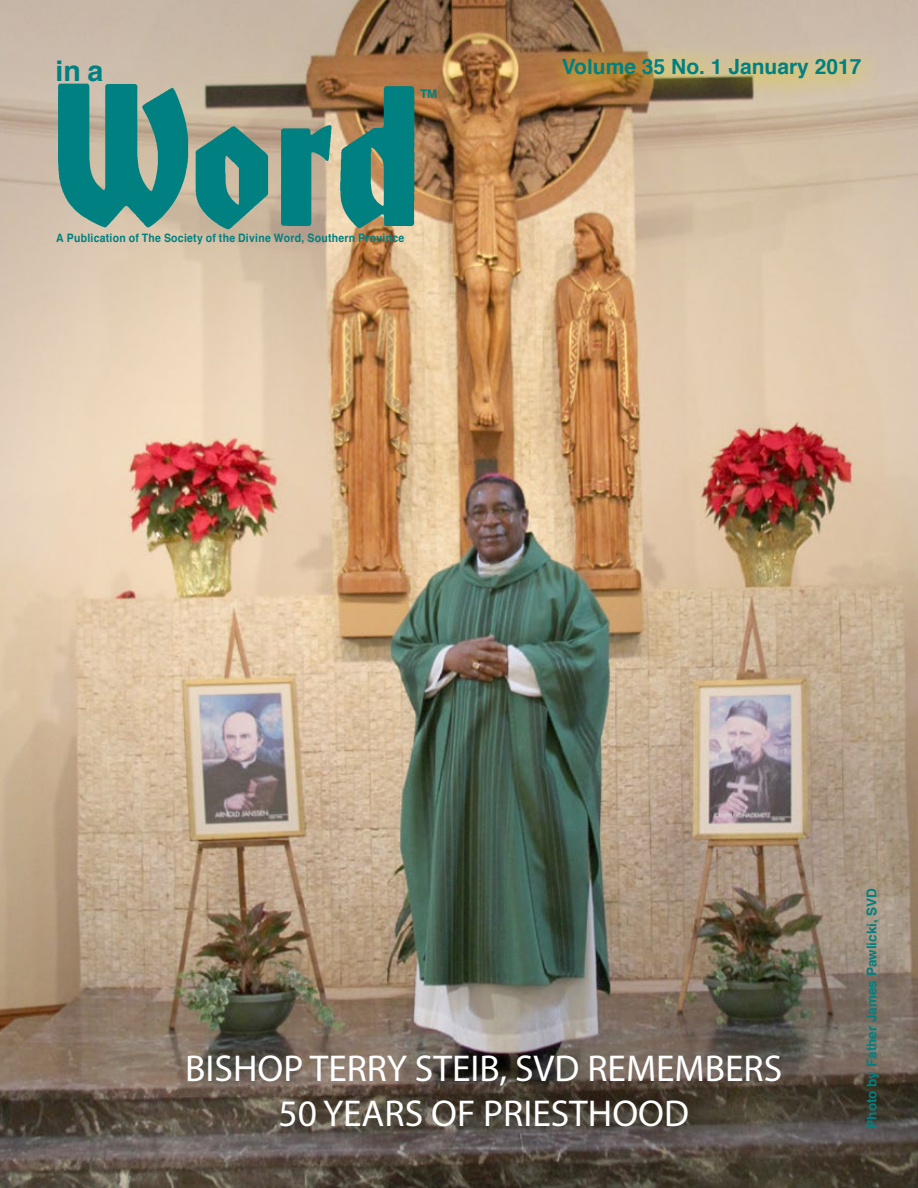
<style>
.page{position:relative;width:918px;height:1188px;background:#fff}
.page>*{position:absolute;margin:0;border:0;box-sizing:border-box;transform-origin:0 0}
.t1{font:37.5px/45px "Myriad Pro";color:#fff;text-align:center}
.t2{font:700 28.5px "Helvetica";color:#008080}
.t3{font:700 21px "Helvetica";color:#008080}
.t4{font:700 13.5px "Helvetica";color:#008080}
.t5{font:700 12px "Helvetica";color:#008080}
.t6{font:700 11.7px "Helvetica";letter-spacing:.025em;color:#008080;scale:.9 1}
</style>
<div class="page">
<img style="left:0;top:0;width:918px;height:1188px">
<img style="left:55px;top:82px;width:361px;height:148px">
<svg style="left:547px;top:42px;width:339px;height:61px;background:#b69d72"></svg>
<h2 class="t2" style="left:56px;top:48px;width:49px">in a</h2>
<p class="t5" style="left:420px;top:84px;width:19px">TM</p>
<p class="t6" style="left:56px;top:228px;width:388px">A Publication of The Society of the Divine Word, Southern Province</p>
<h3 class="t3" style="left:562px;top:50px;width:301px">Volume 35 No. 1 January 2017</h3>
<h1 class="t1" style="left:185px;top:1046px;width:598px">BISHOP TERRY STEIB, SVD REMEMBERS<br>50 YEARS OF PRIESTHOOD</h1>
<p class="t4" style="left:861px;top:1129px;width:242px;rotate:-90deg">Photo by Father James Pawlicki, SVD</p>
</div>
